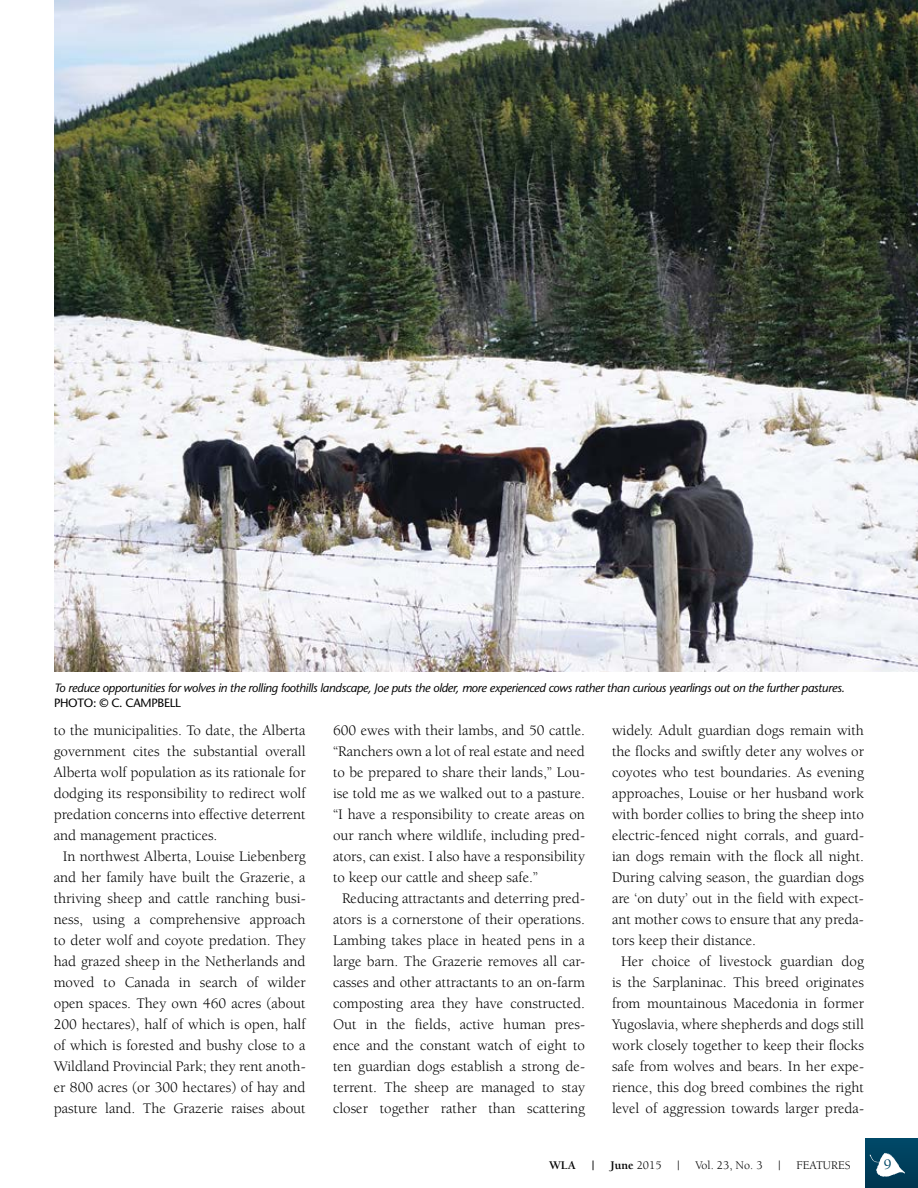
<style>
.page{position:relative;width:918px;height:1188px;background:#fff}
.page>*{position:absolute;margin:0;border:0;box-sizing:border-box;transform-origin:0 0}
.t1{font:15px/21px "Berkeley";color:#000;text-align:justify}
.t2{font:500 15px "Berkeley";color:#004968}
.t3{font:italic 12px "Stone Sans";letter-spacing:-.025em;color:#000}
.t4{font:12px "Berkeley";color:#000}
.t5{font:12px "Stone Sans";letter-spacing:-.025em;color:#000}
.t6{font:700 12px "Berkeley";color:#000}
.s1{font-weight:400}
</style>
<div class="page">
<div style="left:865px;top:1139px;width:53px;height:49px;background:linear-gradient(to right,#00405c,#003f5c)"></div>
<svg style="left:870px;top:1153px;width:35px;height:24px"></svg>
<img style="left:54px;top:0;width:864px;height:672px">
<p class="t3" style="left:54px;top:681px;width:792px">To reduce opportunities for wolves in the rolling foothills landscape, Joe puts the older, more experienced cows rather than curious yearlings out on the further pastures.</p>
<p class="t5" style="left:54px;top:696px;width:129px">PHOTO: © C. CAMPBELL</p>
<p class="t1" style="left:54px;top:720px;width:254px">to the municipalities. To date, the Alberta government cites the substantial overall Alberta wolf population as its rationale for dodging its responsibility to redirect wolf predation concerns into effective deterrent and management practices.</p>
<p class="t1" style="left:54px;top:846px;width:254px;text-align:center">In northwest Alberta, Louise Liebenberg and her family have built the Grazerie, a thriving sheep and cattle ranching busi&shy;ness, using a comprehensive approach to deter wolf and coyote predation. They had grazed sheep in the Netherlands and moved to Canada in search of wilder open spaces. They own 460 acres (about 200 hectares), half of which is open, half of which is forested and bushy close to a Wildland Provincial Park; they rent anoth&shy;er 800 acres (or 300 hectares) of hay and pasture land. The Grazerie raises about</p>
<p class="t1" style="left:333px;top:720px;width:254px">600 ewes with their lambs, and 50 cattle.</p>
<p class="t1" style="left:333px;top:741px;width:253px">“Ranchers own a lot of real estate and need</p>
<p class="t1" style="left:333px;top:762px;width:254px">to be prepared to share their lands,” Lou-</p>
<p class="t1" style="left:333px;top:783px;width:253px">ise told me as we walked out to a pasture.</p>
<p class="t1" style="left:333px;top:804px;width:254px">“I have a responsibility to create areas on</p>
<p class="t1" style="left:333px;top:825px;width:254px">our ranch where wildlife, including pred-</p>
<p class="t1" style="left:333px;top:846px;width:254px">ators, can exist. I also have a responsibility</p>
<p class="t1" style="left:333px;top:867px;width:207px">to keep our cattle and sheep safe.”</p>
<p class="t1" style="left:342px;top:888px;width:245px">Reducing attractants and deterring pred-</p>
<p class="t1" style="left:333px;top:909px;width:253px">ators is a cornerstone of their operations.</p>
<p class="t1" style="left:333px;top:930px;width:253px">Lambing takes place in heated pens in a</p>
<p class="t1" style="left:333px;top:951px;width:253px">large barn. The Grazerie removes all car-</p>
<p class="t1" style="left:333px;top:972px;width:254px">casses and other attractants to an on-farm</p>
<p class="t1" style="left:333px;top:993px;width:253px">composting area they have constructed.</p>
<p class="t1" style="left:333px;top:1014px;width:254px">Out in the fields, active human pres-</p>
<p class="t1" style="left:333px;top:1035px;width:253px">ence and the constant watch of eight to</p>
<p class="t1" style="left:333px;top:1056px;width:253px">ten guardian dogs establish a strong de-</p>
<p class="t1" style="left:333px;top:1077px;width:254px">terrent. The sheep are managed to stay</p>
<p class="t1" style="left:333px;top:1098px;width:254px">closer together rather than scattering</p>
<p class="t1" style="left:612px;top:720px;width:254px">widely. Adult guardian dogs remain with</p>
<p class="t1" style="left:612px;top:741px;width:253px">the flocks and swiftly deter any wolves or</p>
<p class="t1" style="left:612px;top:762px;width:253px">coyotes who test boundaries. As evening</p>
<p class="t1" style="left:612px;top:783px;width:254px">approaches, Louise or her husband work</p>
<p class="t1" style="left:612px;top:804px;width:253px">with border collies to bring the sheep into</p>
<p class="t1" style="left:612px;top:825px;width:254px">electric-fenced night corrals, and guard-</p>
<p class="t1" style="left:612px;top:846px;width:254px">ian dogs remain with the flock all night.</p>
<p class="t1" style="left:612px;top:867px;width:253px">During calving season, the guardian dogs</p>
<p class="t1" style="left:612px;top:888px;width:253px">are ‘on duty’ out in the field with expect-</p>
<p class="t1" style="left:612px;top:909px;width:253px">ant mother cows to ensure that any preda-</p>
<p class="t1" style="left:612px;top:930px;width:146px">tors keep their distance.</p>
<p class="t1" style="left:621px;top:951px;width:245px">Her choice of livestock guardian dog</p>
<p class="t1" style="left:612px;top:972px;width:254px">is the Sarplaninac. This breed originates</p>
<p class="t1" style="left:612px;top:993px;width:254px">from mountainous Macedonia in former</p>
<p class="t1" style="left:612px;top:1014px;width:253px">Yugoslavia, where shepherds and dogs still</p>
<p class="t1" style="left:612px;top:1035px;width:253px">work closely together to keep their flocks</p>
<p class="t1" style="left:612px;top:1056px;width:253px">safe from wolves and bears. In her expe-</p>
<p class="t1" style="left:612px;top:1077px;width:253px">rience, this dog breed combines the right</p>
<p class="t1" style="left:612px;top:1098px;width:254px">level of aggression towards larger preda-</p>
<p class="t6" style="left:549px;top:1159px;width:28px">WLA</p>
<p class="t6" style="left:592px;top:1159px;width:4px">|</p>
<p class="t6" style="left:611px;top:1159px;width:53px">June <span class="s1">2015</span></p>
<p class="t4" style="left:677px;top:1159px;width:4px">|</p>
<p class="t4" style="left:695px;top:1159px;width:69px">Vol. 23, No. 3</p>
<p class="t4" style="left:778px;top:1159px;width:4px">|</p>
<p class="t4" style="left:796px;top:1159px;width:56px">FEATURES</p>
<p class="t2" style="left:883px;top:1157px;width:11px">A9</p>
</div>
